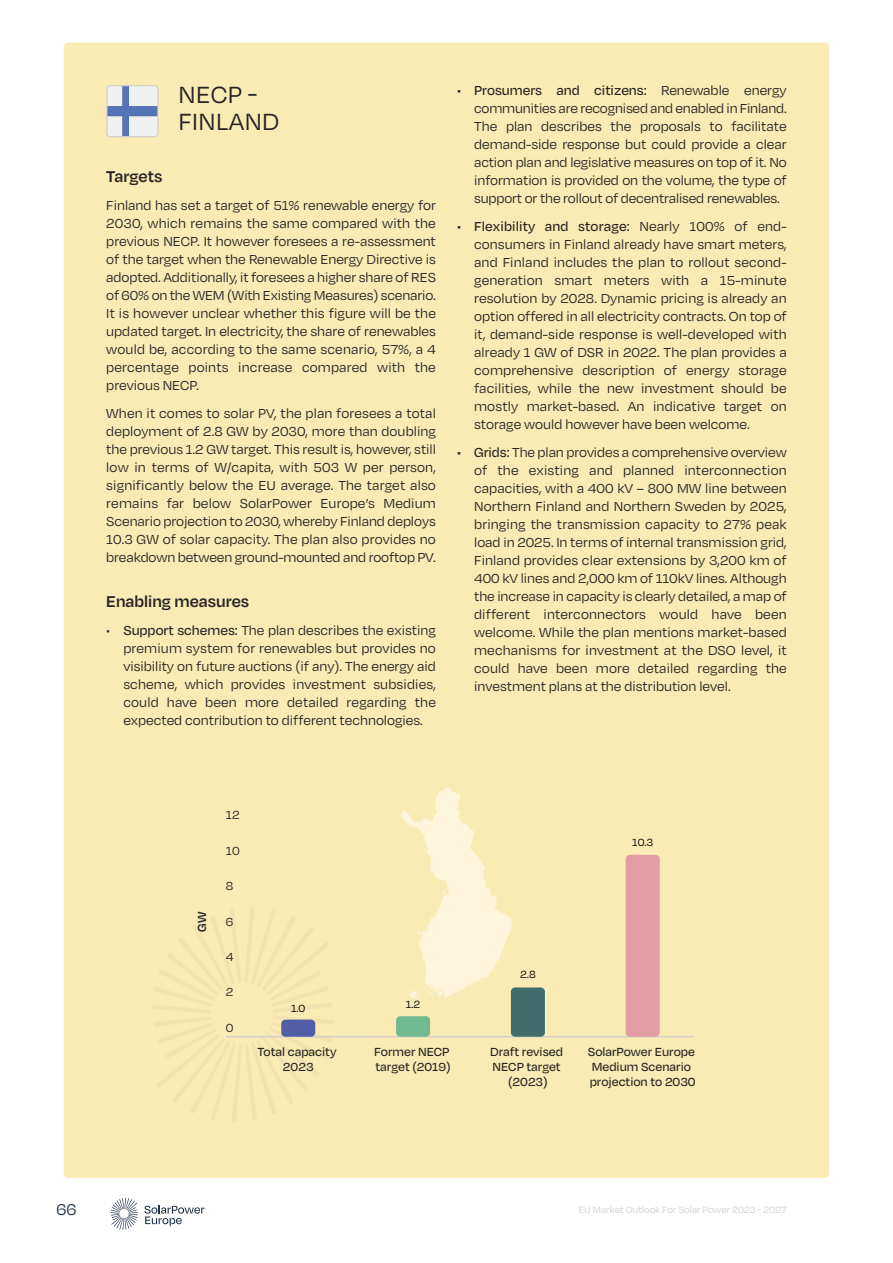
<style>
.page{position:relative;width:893px;height:1263px;background:#fff}
.page>*{position:absolute;margin:0;border:0;box-sizing:border-box;transform-origin:0 0}
.t1{font:27px/27px "Degular";letter-spacing:.015em;color:#272526}
.t2{font:600 18px "Degular";color:#272526}
.t3{font:18px "Degular";color:#22314b}
.t4{font:15px/18px "Degular";color:#272526;text-align:justify}
.t5{font:500 13.5px/15px "Degular";color:#262526;text-align:center}
.t6{font:13.5px "Degular";color:#262526}
.t7{font:600 13.5px "Degular";color:#262526}
.t8{font:12px "Degular";color:#000}
.t9{font:10.5px "Degular";color:#d4cfcd}
.s1{font-weight:500}
</style>
<div class="page">
<svg style="left:111px;top:1198px;width:27px;height:32px"></svg>
<svg style="left:144px;top:1205px;width:60px;height:21px"></svg>
<div style="left:64px;top:43px;width:765px;height:1135px;background:#faeab3;border-radius:4px"></div>
<svg style="left:399px;top:787px;width:113px;height:214px"></svg>
<hr style="left:226px;top:1036px;width:468px;height:1px;background:#d4cfcd">
<div style="left:626px;top:855px;width:34px;height:182px;background:#e29ea2;border-radius:4px"></div>
<div style="left:511px;top:987px;width:34px;height:50px;background:#3f6d6d;border-radius:4px"></div>
<div style="left:396px;top:1016px;width:34px;height:21px;background:#71b98f;border-radius:4px"></div>
<div style="left:281px;top:1019px;width:34px;height:18px;background:#515ea7;border-radius:4px"></div>
<svg style="left:108px;top:87px;width:49px;height:48px;background:#bdc7dc"></svg>
<div style="left:106px;top:85px;width:53px;height:52px;border:1px solid #d3cecb;border-radius:3px"></div>
<h1 class="t1" style="left:179px;top:83px;width:102px">NECP -<br>FINLAND</h1>
<p class="t2" style="left:106px;top:171px;width:58px">Targets</p>
<p class="t4" style="left:106px;top:197px;width:331px">Finland has set a target of 51% renewable energy for 2030, which remains the same compared with the previous NECP. It however foresees a re-assessment of the target when the Renewable Energy Directive is adopted. Additionally, it foresees a higher share of RES of 60% on the WEM (With Existing Measures) scenario.<br>It is however unclear whether this figure will be the updated target. In electricity, the share of renewables would be, according to the same scenario, 57%, a 4 percentage points increase compared with the previous NECP.</p>
<p class="t4" style="left:106px;top:405px;width:331px">When it comes to solar PV, the plan foresees a total deployment of 2.8 GW by 2030, more than doubling the previous 1.2 GW target. This result is, however, still low in terms of W/capita, with 503 W per person, significantly below the EU average. The target also remains far below SolarPower Europe’s Medium Scenario projection to 2030, whereby Finland deploys 10.3 GW of solar capacity. The plan also provides no breakdown between ground-mounted and rooftop PV.</p>
<p class="t2" style="left:106px;top:596px;width:144px">Enabling measures</p>
<p class="t4" style="left:123px;top:623px;width:314px;text-indent:-17px">• <span class="s1">Support schemes:</span> The plan describes the existing premium system for renewables but provides no visibility on future auctions (if any). The energy aid scheme, which provides investment subsidies, could have been more detailed regarding the expected contribution to different technologies.</p>
<p class="t4" style="left:474px;top:83px;width:314px;text-indent:-17px"><span class="s1">• Prosumers and citizens:</span> Renewable energy communities are recognised and enabled in Finland.<br>The plan describes the proposals to facilitate demand-side response but could provide a clear action plan and legislative measures on top of it. No information is provided on the volume, the type of support or the rollout of decentralised renewables.</p>
<p class="t4" style="left:474px;top:218px;width:314px;text-indent:-17px"><span class="s1">• Flexibility and storage:</span> Nearly 100% of end&shy;consumers in Finland already have smart meters, and Finland includes the plan to rollout second&shy;generation smart meters with a 15-minute resolution by 2028. Dynamic pricing is already an option offered in all electricity contracts. On top of it, demand-side response is well-developed with already 1 GW of DSR in 2022. The plan provides a comprehensive description of energy storage facilities, while the new investment should be mostly market-based. An indicative target on storage would however have been welcome.</p>
<p class="t4" style="left:474px;top:444px;width:314px;text-indent:-17px"><span class="s1">• Grids:</span> The plan provides a comprehensive overview of the existing and planned interconnection capacities, with a 400 kV – 800 MW line between Northern Finland and Northern Sweden by 2025, bringing the transmission capacity to 27% peak load in 2025. In terms of internal transmission grid, Finland provides clear extensions by 3,200 km of 400 kV lines and 2,000 km of 110kV lines. Although the increase in capacity is clearly detailed, a map of different interconnectors would have been welcome. While the plan mentions market-based mechanisms for investment at the DSO level, it could have been more detailed regarding the investment plans at the distribution level.</p>
<p class="t7" style="left:198px;top:932px;width:22px;rotate:-90deg">GW</p>
<p class="t6" style="left:226px;top:811px;width:15px">12</p>
<p class="t6" style="left:226px;top:846px;width:15px">10</p>
<p class="t6" style="left:226px;top:881px;width:9px">8</p>
<p class="t6" style="left:226px;top:917px;width:9px">6</p>
<p class="t6" style="left:226px;top:952px;width:9px">4</p>
<p class="t6" style="left:226px;top:988px;width:9px">2</p>
<p class="t6" style="left:226px;top:1023px;width:9px">0</p>
<p class="t8" style="left:291px;top:1004px;width:16px">1.0</p>
<p class="t8" style="left:406px;top:1000px;width:16px">1.2</p>
<p class="t8" style="left:520px;top:971px;width:17px">2.8</p>
<p class="t8" style="left:632px;top:839px;width:22px">10.3</p>
<p class="t5" style="left:257px;top:1045px;width:81px">Total capacity<br>2023</p>
<p class="t5" style="left:374px;top:1045px;width:78px;text-align:left">Former NECP target (2019)</p>
<p class="t5" style="left:490px;top:1045px;width:74px">Draft revised<br>NECP target (2023)</p>
<p class="t5" style="left:588px;top:1045px;width:109px;text-align:left">SolarPower Europe<br>Medium Scenario projection to 2030</p>
<p class="t3" style="left:56px;top:1203px;width:22px">66</p>
<p class="t9" style="left:579px;top:1206px;width:210px">EU Market Outlook For Solar Power 2023 - 2027</p>
</div>
